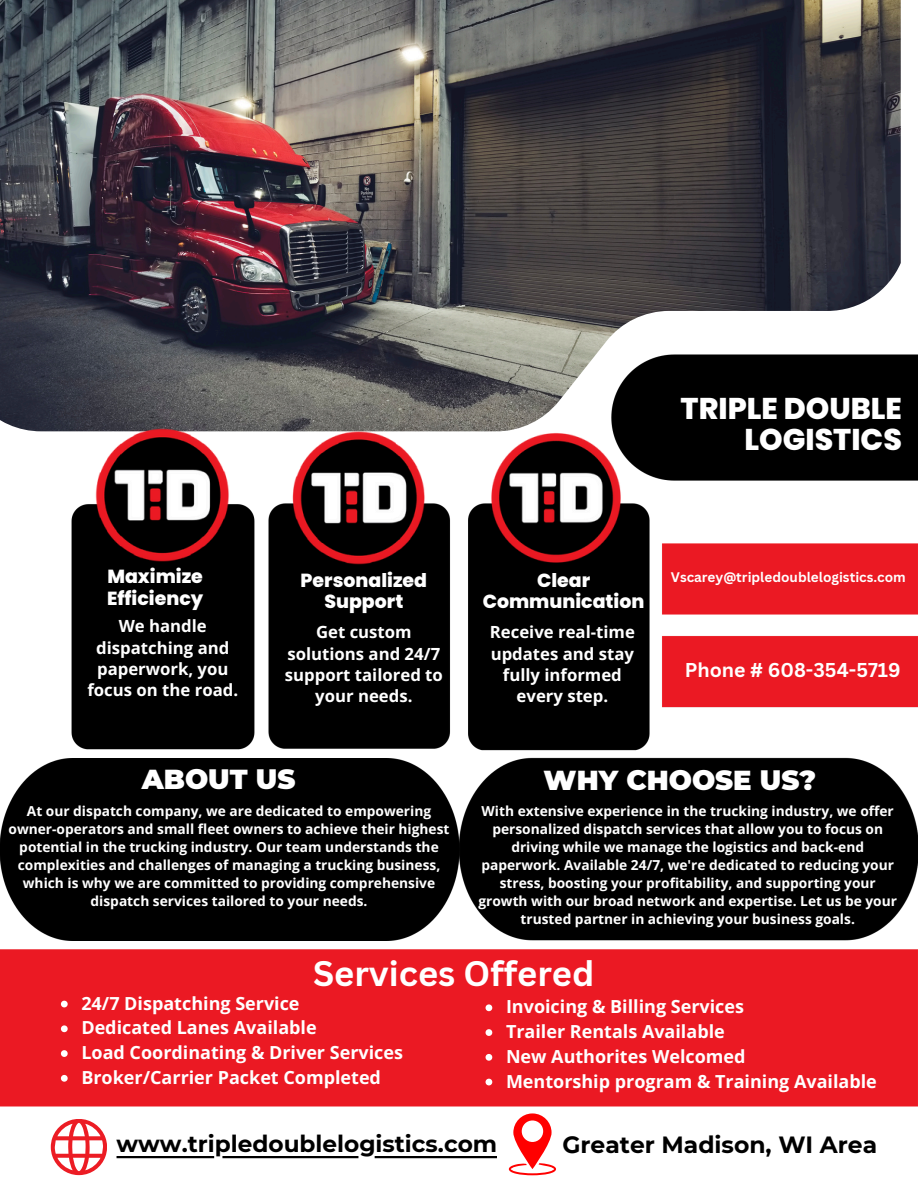
<style>
.page{position:relative;width:918px;height:1188px;background:#fff}
.page>*{position:absolute;margin:0;border:0;box-sizing:border-box;transform-origin:0 0}
.t1{font:700 34.5px "Canva Sans";color:#fff}
.t2{font:800 30px/31.5px "Poppins";color:#fff;text-align:right}
.t3{font:900 27.45px "Montserrat";color:#fff}
.t4{font:700 23.4px "Montserrat";color:#000}
.t5{font:700 23.25px "Montserrat";color:#000}
.t6{font:700 19.5px "Canva Sans";color:#fff}
.t7{font:800 18.9px/21.3px "Poppins";color:#fff;text-align:center}
.t8{font:700 18px "Open Sans";color:#fff}
.t9{font:700 16.8px/21.3px "Open Sans";color:#fff;text-align:center}
.t10{font:700 13.8px/18px "Open Sans";color:#fff;text-align:center}
.t11{font:700 13.5px "Canva Sans";color:#fff}
</style>
<div class="page">
<img style="left:0;top:0;width:901px;height:348px">
<img style="left:0;top:348px;width:918px;height:759px">
<img style="left:9px;top:377px;width:697px;height:239px">
<svg style="left:51px;top:1119px;width:56px;height:56px"></svg>
<svg style="left:509px;top:1113px;width:47px;height:62px"></svg>
<img style="left:0;top:758px;width:459px;height:183px">
<svg style="left:117px;top:1156px;width:380px;height:2px"></svg>
<svg style="left:61px;top:1001px;width:7px;height:6px"></svg>
<svg style="left:61px;top:1025px;width:7px;height:7px"></svg>
<svg style="left:61px;top:1050px;width:7px;height:7px"></svg>
<svg style="left:61px;top:1075px;width:7px;height:7px"></svg>
<svg style="left:486px;top:1004px;width:6px;height:7px"></svg>
<svg style="left:486px;top:1029px;width:6px;height:7px"></svg>
<svg style="left:486px;top:1054px;width:6px;height:7px"></svg>
<svg style="left:486px;top:1079px;width:6px;height:6px"></svg>
<p class="t2" style="left:681px;top:392px;width:223px">TRIPLE DOUBLE<br>LOGISTICS</p>
<h6 class="t7" style="left:107px;top:566px;width:98px;text-align:left">Maximize<br>Efficiency</h6>
<h4 class="t7" style="left:483px;top:569px;width:163px">Clear<br>Communication</h4>
<p class="t7" style="left:301px;top:570px;width:128px">Personalized<br>Support</p>
<h4 class="t9" style="left:87px;top:615px;width:152px">We handle dispatching and paperwork, you focus on the road.</h4>
<h2 class="t9" style="left:285px;top:621px;width:160px">Get custom solutions and 24/7 support tailored to your needs.</h2>
<h6 class="t9" style="left:490px;top:621px;width:147px">Receive real-time updates and stay fully informed every step.</h6>
<h1 class="t11" style="left:671px;top:568px;width:236px">Vscarey@tripledoublelogistics.com</h1>
<p class="t6" style="left:685px;top:656px;width:218px">Phone # 608-354-5719</p>
<p class="t3" style="left:142px;top:763px;width:155px">ABOUT US</p>
<h2 class="t3" style="left:544px;top:763px;width:274px">WHY CHOOSE US?</h2>
<p class="t10" style="left:478px;top:802px;width:420px">With extensive experience in the trucking industry, we offer personalized dispatch services that allow you to focus on driving while we manage the logistics and back-end paperwork. Available 24/7, we're dedicated to reducing your stress, boosting your profitability, and supporting your growth with our broad network and expertise. Let us be your trusted partner in achieving your business goals.</p>
<h6 class="t1" style="left:313px;top:949px;width:283px">Services Offered</h6>
<p class="t10" style="left:9px;top:802px;width:443px">At our dispatch company, we are dedicated to empowering owner-operators and small fleet owners to achieve their highest potential in the trucking industry. Our team understands the complexities and challenges of managing a trucking business, which is why we are committed to providing comprehensive dispatch services tailored to your needs.</p>
<p class="t8" style="left:81px;top:990px;width:220px">24/7 Dispatching Service</p>
<p class="t8" style="left:81px;top:1015px;width:237px">Dedicated Lanes Available</p>
<p class="t8" style="left:81px;top:1040px;width:323px">Load Coordinating &amp; Driver Services</p>
<p class="t8" style="left:81px;top:1065px;width:301px">Broker/Carrier Packet Completed</p>
<p class="t8" style="left:506px;top:994px;width:240px">Invoicing &amp; Billing Services</p>
<p class="t8" style="left:506px;top:1019px;width:220px">Trailer Rentals Available</p>
<h3 class="t8" style="left:506px;top:1044px;width:241px">New Authorites Welcomed</h3>
<h3 class="t8" style="left:506px;top:1068px;width:372px">Mentorship program &amp; Training Available</h3>
<p class="t5" style="left:117px;top:1129px;width:382px">www.tripledoublelogistics.com</p>
<h2 class="t4" style="left:562px;top:1130px;width:316px">Greater Madison, WI Area</h2>
</div>
